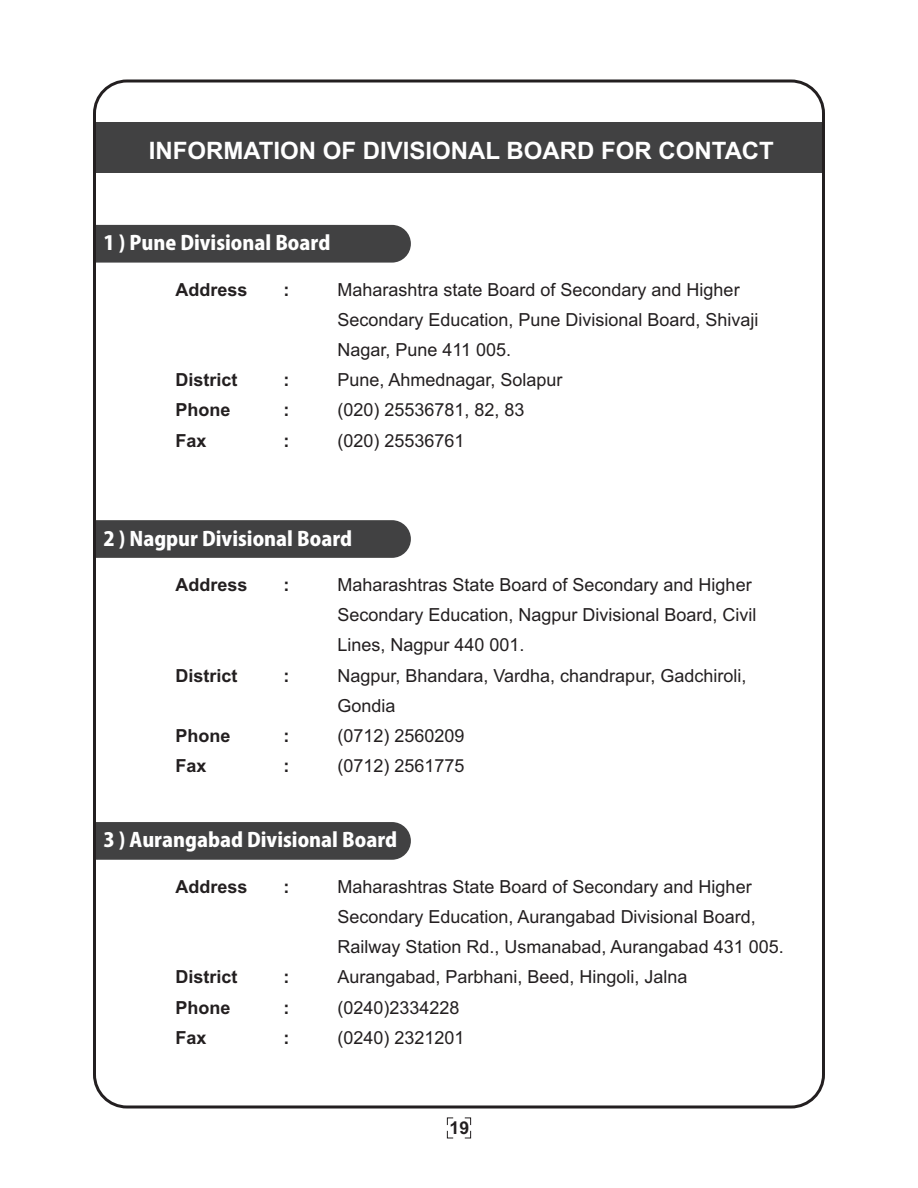
<style>
.page{position:relative;width:918px;height:1188px;background:#fff}
.page>*{position:absolute;margin:0;border:0;box-sizing:border-box;transform-origin:0 0}
.t1{font:700 24px "Arial";color:#fff}
.t2{font:800 19.5px "Koz Go Pro";color:#fff}
.t3{font:18px/30.2px "Arial";color:#231f20}
.t4{font:700 18px "Arial";color:#231f20}
.t5{font:700 17.7px "Arial";color:#231f20}
</style>
<div class="page">
<div style="left:94px;top:122px;width:730px;height:51px;background:#414142"></div>
<div style="left:97px;top:225px;width:314px;height:38px;background:#414142"></div>
<div style="left:97px;top:520px;width:314px;height:38px;background:#414142"></div>
<div style="left:97px;top:822px;width:314px;height:38px;background:#414142"></div>
<svg style="left:447px;top:1117px;width:7px;height:22px"></svg>
<svg style="left:464px;top:1117px;width:7px;height:22px"></svg>
<h1 class="t1" style="left:149px;top:142px;width:627px">INFORMATION OF DIVISIONAL BOARD FOR CONTACT</h1>
<p class="t2" style="left:103px;top:233px;width:228px">1 ) Pune Divisional Board</p>
<p class="t4" style="left:175px;top:283px;width:74px">Address</p>
<p class="t4" style="left:283px;top:283px;width:7px">:</p>
<p class="t3" style="left:337px;top:276px;width:423px">Maharashtra state Board of Secondary and Higher<br>Secondary Education, Pune Divisional Board, Shivaji<br>Nagar, Pune 411 005.</p>
<p class="t4" style="left:175px;top:373px;width:64px">District</p>
<p class="t4" style="left:283px;top:373px;width:7px">:</p>
<p class="t3" style="left:337px;top:367px;width:227px">Pune, Ahmednagar, Solapur</p>
<p class="t4" style="left:175px;top:403px;width:57px">Phone</p>
<p class="t4" style="left:283px;top:403px;width:7px">:</p>
<p class="t3" style="left:337px;top:397px;width:189px">(020) 25536781, 82, 83</p>
<p class="t4" style="left:175px;top:433px;width:33px">Fax</p>
<p class="t4" style="left:283px;top:433px;width:7px">:</p>
<p class="t3" style="left:337px;top:427px;width:129px">(020) 25536761</p>
<p class="t2" style="left:103px;top:528px;width:250px">2 ) Nagpur Divisional Board</p>
<p class="t4" style="left:175px;top:578px;width:74px">Address</p>
<p class="t4" style="left:283px;top:578px;width:7px">:</p>
<p class="t3" style="left:337px;top:571px;width:421px">Maharashtras State Board of Secondary and Higher<br>Secondary Education, Nagpur Divisional Board, Civil<br>Lines, Nagpur 440 001.</p>
<p class="t4" style="left:175px;top:668px;width:64px">District</p>
<p class="t4" style="left:283px;top:668px;width:7px">:</p>
<p class="t3" style="left:337px;top:662px;width:410px">Nagpur, Bhandara, Vardha, chandrapur, Gadchiroli,<br>Gondia</p>
<p class="t4" style="left:175px;top:729px;width:57px">Phone</p>
<p class="t4" style="left:283px;top:729px;width:7px">:</p>
<p class="t3" style="left:337px;top:722px;width:129px">(0712) 2560209</p>
<p class="t4" style="left:175px;top:759px;width:33px">Fax</p>
<p class="t4" style="left:283px;top:759px;width:7px">:</p>
<p class="t3" style="left:337px;top:752px;width:129px">(0712) 2561775</p>
<p class="t2" style="left:103px;top:830px;width:295px">3 ) Aurangabad Divisional Board</p>
<p class="t4" style="left:175px;top:880px;width:74px">Address</p>
<p class="t4" style="left:283px;top:880px;width:7px">:</p>
<p class="t3" style="left:337px;top:873px;width:448px">Maharashtras State Board of Secondary and Higher<br>Secondary Education, Aurangabad Divisional Board,<br>Railway Station Rd., Usmanabad, Aurangabad 431 005.</p>
<p class="t4" style="left:175px;top:970px;width:64px">District</p>
<p class="t4" style="left:283px;top:970px;width:7px">:</p>
<p class="t3" style="left:337px;top:964px;width:352px">Aurangabad, Parbhani, Beed, Hingoli, Jalna</p>
<p class="t4" style="left:175px;top:1000px;width:57px">Phone</p>
<p class="t4" style="left:283px;top:1000px;width:7px">:</p>
<p class="t3" style="left:337px;top:994px;width:124px">(0240)2334228</p>
<p class="t4" style="left:175px;top:1031px;width:33px">Fax</p>
<p class="t4" style="left:283px;top:1031px;width:7px">:</p>
<p class="t3" style="left:337px;top:1024px;width:129px">(0240) 2321201</p>
<p class="t5" style="left:450px;top:1121px;width:21px">19</p>
</div>
